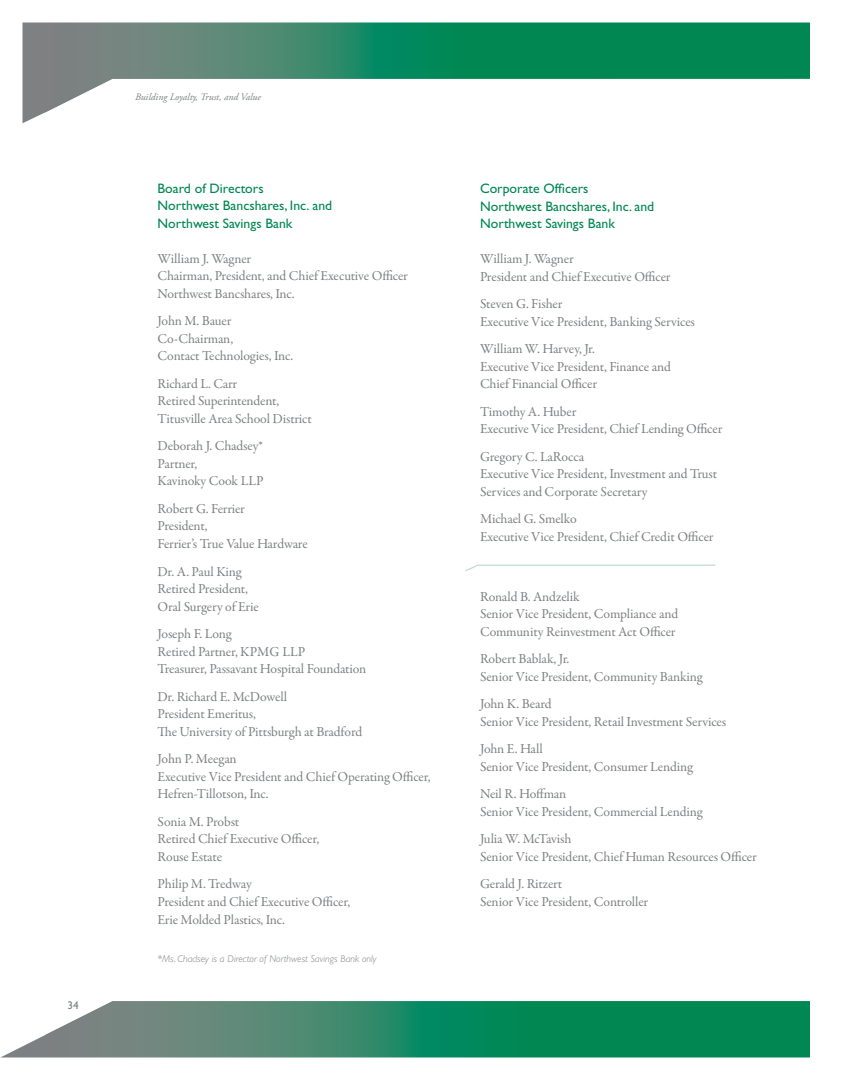
<style>
.page{position:relative;width:855px;height:1080px;background:#fff}
.page>*{position:absolute;margin:0;border:0;box-sizing:border-box;transform-origin:0 0}
.t1{font:13.75px/17.5px "Garamond Premr Pro";letter-spacing:-.01em;color:#7e8082}
.t2{font:13.75px/17.5px "Gill Sans Std";color:#008752}
.t3{font:11.25px "Gill Sans Std";color:#7e8082}
.t4{font:italic 300 10px "Gill Sans Std";color:#7e8082}
.t5{font:italic 10px "Adobe Garamond Pro";color:#7e8082}
</style>
<div class="page">
<svg style="left:465px;top:564px;width:251px;height:8px"></svg>
<svg style="left:22px;top:22px;width:788px;height:101px"></svg>
<svg style="left:1px;top:1001px;width:809px;height:56px;background:#399070"></svg>
<p class="t3" style="left:68px;top:1001px;width:13px">34</p>
<p class="t5" style="left:135px;top:92px;width:128px">Building Loyalty, Trust, and Value</p>
<p class="t2" style="left:158px;top:181px;width:176px">Board of Directors<br>Northwest Bancshares, Inc. and<br>Northwest Savings Bank</p>
<p class="t1" style="left:158px;top:251px;width:252px">William J. Wagner<br>Chairman, President, and Chief Executive Officer<br>Northwest Bancshares, Inc.</p>
<p class="t1" style="left:158px;top:314px;width:137px">John M. Bauer<br>Co-Chairman,<br>Contact Technologies, Inc.</p>
<p class="t1" style="left:158px;top:376px;width:156px">Richard L. Carr<br>Retired Superintendent,<br>Titusville Area School District</p>
<p class="t1" style="left:158px;top:439px;width:108px">Deborah J. Chadsey*<br>Partner,<br>Kavinoky Cook LLP</p>
<p class="t1" style="left:158px;top:501px;width:152px">Robert G. Ferrier<br>President,<br>Ferrier’s True Value Hardware</p>
<p class="t1" style="left:158px;top:564px;width:103px">Dr. A. Paul King<br>Retired President,<br>Oral Surgery of Erie</p>
<p class="t1" style="left:158px;top:626px;width:210px">Joseph F. Long<br>Retired Partner, KPMG LLP<br>Treasurer, Passavant Hospital Foundation</p>
<p class="t1" style="left:158px;top:689px;width:206px">Dr. Richard E. McDowell<br>President Emeritus,<br>The University of Pittsburgh at Bradford</p>
<p class="t1" style="left:158px;top:751px;width:275px">John P. Meegan<br>Executive Vice President and Chief Operating Officer,<br>Hefren-Tillotson, Inc.</p>
<p class="t1" style="left:158px;top:814px;width:163px">Sonia M. Probst<br>Retired Chief Executive Officer,<br>Rouse Estate</p>
<p class="t1" style="left:158px;top:876px;width:194px">Philip M. Tredway<br>President and Chief Executive Officer,</p>
<p class="t1" style="left:158px;top:912px;width:129px">Erie Molded Plastics, Inc.</p>
<p class="t4" style="left:158px;top:955px;width:221px">*Ms. Chadsey is a Director of Northwest Savings Bank only</p>
<p class="t2" style="left:480px;top:181px;width:176px">Corporate Officers<br>Northwest Bancshares, Inc. and<br>Northwest Savings Bank</p>
<p class="t1" style="left:480px;top:251px;width:192px">William J. Wagner<br>President and Chief Executive Officer</p>
<p class="t1" style="left:480px;top:296px;width:217px">Steven G. Fisher<br>Executive Vice President, Banking Services</p>
<p class="t1" style="left:480px;top:341px;width:192px">William W. Harvey, Jr.<br>Executive Vice President, Finance and<br>Chief Financial Officer</p>
<p class="t1" style="left:480px;top:404px;width:244px">Timothy A. Huber<br>Executive Vice President, Chief Lending Officer</p>
<p class="t1" style="left:480px;top:449px;width:239px">Gregory C. LaRocca<br>Executive Vice President, Investment and Trust<br>Services and Corporate Secretary</p>
<p class="t1" style="left:480px;top:511px;width:235px">Michael G. Smelko<br>Executive Vice President, Chief Credit Officer</p>
<p class="t1" style="left:480px;top:589px;width:200px">Ronald B. Andzelik<br>Senior Vice President, Compliance and<br>Community Reinvestment Act Officer</p>
<p class="t1" style="left:480px;top:651px;width:224px">Robert Bablak, Jr.<br>Senior Vice President, Community Banking</p>
<p class="t1" style="left:480px;top:696px;width:248px">John K. Beard<br>Senior Vice President, Retail Investment Services</p>
<p class="t1" style="left:480px;top:741px;width:214px">John E. Hall<br>Senior Vice President, Consumer Lending</p>
<p class="t1" style="left:480px;top:786px;width:224px">Neil R. Hoffman<br>Senior Vice President, Commercial Lending</p>
<p class="t1" style="left:480px;top:831px;width:278px">Julia W. McTavish<br>Senior Vice President, Chief Human Resources Officer</p>
<p class="t1" style="left:480px;top:876px;width:170px">Gerald J. Ritzert<br>Senior Vice President, Controller</p>
</div>
